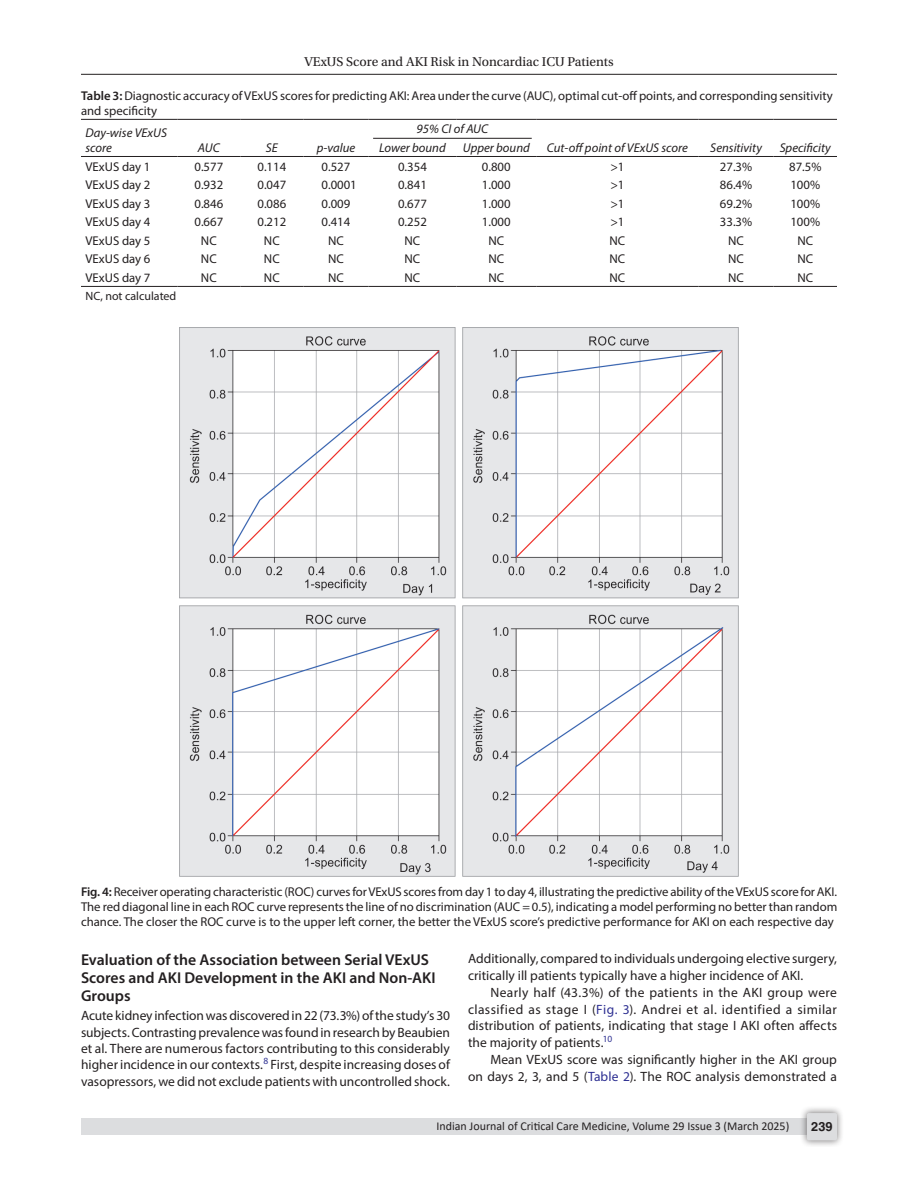
<style>
.page{position:relative;width:918px;height:1188px;background:#fff}
.page>*{position:absolute;margin:0;border:0;box-sizing:border-box;transform-origin:0 0}
.Head-2{font:600 15.75px/18px "Myriad Pro";color:#231f20}
.Para-NoIndent{font:13.5px/16.4px "Myriad Pro";color:#231f20;text-align:justify}
.Para-Indent{font:13.5px/16.8px "Myriad Pro";letter-spacing:.005em;color:#231f20;text-align:justify}
.t1{font:13.5px "Utopia Std";color:#231f20}
.FigCaption{font:12.75px/15.3px "Myriad Pro";color:#231f20;text-align:justify}
.TableBody{font:12.75px "Myriad Pro";color:#231f20}
.TableCaption{font:12.75px/15.3px "Myriad Pro";color:#231f20}
.TableHeader{font:italic 12.75px/15.3px "Myriad Pro";color:#231f20}
.t2{font:700 12.75px "Helvetica LT Std";color:#231f20}
.t3{font:12px "Calibri";color:#231f20}
.TableFootNote{font:12px "Myriad Pro";color:#231f20}
.s1{font-weight:600}
.s2{color:#2e3092}
</style>
<div class="page">
<hr style="left:81px;top:74px;width:756px;height:1px;background:#231f20">
<div style="left:81px;top:1119px;width:756px;height:16px;background:#dcdddf"></div>
<div style="left:800px;top:1106px;width:44px;height:41px;background:#231f20;opacity:.61"></div>
<div style="left:807px;top:1113px;width:30px;height:27px;background:#dcdddf;border-radius:2px"></div>
<img style="left:179px;top:328px;width:560px;height:549px">
<hr style="left:81px;top:119px;width:96px;height:1px;background:#231f20">
<hr style="left:177px;top:119px;width:63px;height:1px;background:#231f20">
<hr style="left:240px;top:119px;width:63px;height:1px;background:#231f20">
<hr style="left:303px;top:119px;width:66px;height:1px;background:#231f20">
<hr style="left:369px;top:119px;width:87px;height:1px;background:#231f20">
<hr style="left:456px;top:119px;width:80px;height:1px;background:#231f20">
<hr style="left:536px;top:119px;width:163px;height:1px;background:#231f20">
<hr style="left:699px;top:119px;width:75px;height:1px;background:#231f20">
<hr style="left:774px;top:119px;width:63px;height:1px;background:#231f20">
<hr style="left:81px;top:156px;width:96px;height:1px;background:#231f20">
<hr style="left:177px;top:156px;width:63px;height:1px;background:#231f20">
<hr style="left:240px;top:156px;width:63px;height:1px;background:#231f20">
<hr style="left:303px;top:156px;width:66px;height:1px;background:#231f20">
<hr style="left:369px;top:156px;width:87px;height:1px;background:#231f20">
<hr style="left:456px;top:156px;width:80px;height:1px;background:#231f20">
<hr style="left:536px;top:156px;width:163px;height:1px;background:#231f20">
<hr style="left:699px;top:156px;width:75px;height:1px;background:#231f20">
<hr style="left:774px;top:156px;width:63px;height:1px;background:#231f20">
<hr style="left:81px;top:286px;width:96px;height:1px;background:#231f20">
<hr style="left:177px;top:286px;width:63px;height:1px;background:#231f20">
<hr style="left:240px;top:286px;width:63px;height:1px;background:#231f20">
<hr style="left:303px;top:286px;width:66px;height:1px;background:#231f20">
<hr style="left:369px;top:286px;width:87px;height:1px;background:#231f20">
<hr style="left:456px;top:286px;width:80px;height:1px;background:#231f20">
<hr style="left:536px;top:286px;width:163px;height:1px;background:#231f20">
<hr style="left:699px;top:286px;width:75px;height:1px;background:#231f20">
<hr style="left:774px;top:286px;width:63px;height:1px;background:#231f20">
<hr style="left:373px;top:138px;width:159px;height:1px;background:#231f20">
<p class="t1" style="left:304px;top:55px;width:311px">VExUS Score and AKI Risk in Noncardiac ICU Patients</p>
<p class="TableCaption" style="left:81px;top:87px;width:753px"><span class="s1">Table 3:</span> Diagnostic accuracy of VExUS scores for predicting AKI: Area under the curve (AUC), optimal cut-off points, and corresponding sensitivity and specificity</p>
<p class="TableHeader" style="left:86px;top:125px;width:83px">Day-wise VExUS score</p>
<p class="TableHeader" style="left:417px;top:121px;width:73px">95% CI of AUC</p>
<p class="TableHeader" style="left:379px;top:140px;width:68px">Lower bound</p>
<p class="TableHeader" style="left:463px;top:140px;width:69px">Upper bound</p>
<p class="TableHeader" style="left:547px;top:140px;width:143px">Cut-off point of VExUS score</p>
<p class="TableHeader" style="left:710px;top:140px;width:53px">Sensitivity</p>
<p class="TableHeader" style="left:780px;top:140px;width:53px">Specificity</p>
<p class="TableHeader" style="left:198px;top:140px;width:23px">AUC</p>
<p class="TableHeader" style="left:266px;top:140px;width:13px">SE</p>
<p class="TableHeader" style="left:317px;top:140px;width:40px">p-value</p>
<p class="TableBody" style="left:86px;top:158px;width:67px">VExUS day 1</p>
<p class="TableBody" style="left:194px;top:158px;width:30px">0.577</p>
<p class="TableBody" style="left:257px;top:158px;width:30px">0.114</p>
<p class="TableBody" style="left:322px;top:158px;width:30px">0.527</p>
<p class="TableBody" style="left:398px;top:158px;width:30px">0.354</p>
<p class="TableBody" style="left:482px;top:158px;width:30px">0.800</p>
<p class="TableBody" style="left:610px;top:158px;width:16px">&gt;1</p>
<p class="TableBody" style="left:720px;top:158px;width:34px">27.3%</p>
<p class="TableBody" style="left:789px;top:158px;width:34px">87.5%</p>
<p class="TableBody" style="left:86px;top:177px;width:67px">VExUS day 2</p>
<p class="TableBody" style="left:194px;top:177px;width:30px">0.932</p>
<p class="TableBody" style="left:257px;top:177px;width:30px">0.047</p>
<p class="TableBody" style="left:322px;top:177px;width:37px">0.0001</p>
<p class="TableBody" style="left:398px;top:177px;width:30px">0.841</p>
<p class="TableBody" style="left:482px;top:177px;width:30px">1.000</p>
<p class="TableBody" style="left:610px;top:177px;width:16px">&gt;1</p>
<p class="TableBody" style="left:720px;top:177px;width:34px">86.4%</p>
<p class="TableBody" style="left:790px;top:177px;width:31px">100%</p>
<p class="TableBody" style="left:86px;top:196px;width:67px">VExUS day 3</p>
<p class="TableBody" style="left:194px;top:196px;width:30px">0.846</p>
<p class="TableBody" style="left:257px;top:196px;width:30px">0.086</p>
<p class="TableBody" style="left:322px;top:196px;width:30px">0.009</p>
<p class="TableBody" style="left:398px;top:196px;width:30px">0.677</p>
<p class="TableBody" style="left:482px;top:196px;width:30px">1.000</p>
<p class="TableBody" style="left:610px;top:196px;width:16px">&gt;1</p>
<p class="TableBody" style="left:720px;top:196px;width:34px">69.2%</p>
<p class="TableBody" style="left:790px;top:196px;width:31px">100%</p>
<p class="TableBody" style="left:86px;top:214px;width:67px">VExUS day 4</p>
<p class="TableBody" style="left:194px;top:214px;width:30px">0.667</p>
<p class="TableBody" style="left:257px;top:214px;width:30px">0.212</p>
<p class="TableBody" style="left:322px;top:214px;width:30px">0.414</p>
<p class="TableBody" style="left:398px;top:214px;width:30px">0.252</p>
<p class="TableBody" style="left:482px;top:214px;width:30px">1.000</p>
<p class="TableBody" style="left:610px;top:214px;width:16px">&gt;1</p>
<p class="TableBody" style="left:720px;top:214px;width:34px">33.3%</p>
<p class="TableBody" style="left:790px;top:214px;width:31px">100%</p>
<p class="TableBody" style="left:86px;top:233px;width:67px">VExUS day 5</p>
<p class="TableBody" style="left:201px;top:233px;width:17px">NC</p>
<p class="TableBody" style="left:264px;top:233px;width:17px">NC</p>
<p class="TableBody" style="left:328px;top:233px;width:17px">NC</p>
<p class="TableBody" style="left:405px;top:233px;width:17px">NC</p>
<p class="TableBody" style="left:488px;top:233px;width:17px">NC</p>
<p class="TableBody" style="left:610px;top:233px;width:17px">NC</p>
<p class="TableBody" style="left:728px;top:233px;width:17px">NC</p>
<p class="TableBody" style="left:797px;top:233px;width:17px">NC</p>
<p class="TableBody" style="left:86px;top:251px;width:67px">VExUS day 6</p>
<p class="TableBody" style="left:201px;top:251px;width:17px">NC</p>
<p class="TableBody" style="left:264px;top:251px;width:17px">NC</p>
<p class="TableBody" style="left:328px;top:251px;width:17px">NC</p>
<p class="TableBody" style="left:405px;top:251px;width:17px">NC</p>
<p class="TableBody" style="left:488px;top:251px;width:17px">NC</p>
<p class="TableBody" style="left:610px;top:251px;width:17px">NC</p>
<p class="TableBody" style="left:728px;top:251px;width:17px">NC</p>
<p class="TableBody" style="left:797px;top:251px;width:17px">NC</p>
<p class="TableBody" style="left:86px;top:270px;width:67px">VExUS day 7</p>
<p class="TableBody" style="left:201px;top:270px;width:17px">NC</p>
<p class="TableBody" style="left:264px;top:270px;width:17px">NC</p>
<p class="TableBody" style="left:328px;top:270px;width:17px">NC</p>
<p class="TableBody" style="left:405px;top:270px;width:17px">NC</p>
<p class="TableBody" style="left:488px;top:270px;width:17px">NC</p>
<p class="TableBody" style="left:610px;top:270px;width:17px">NC</p>
<p class="TableBody" style="left:728px;top:270px;width:17px">NC</p>
<p class="TableBody" style="left:797px;top:270px;width:17px">NC</p>
<p class="TableFootNote" style="left:86px;top:289px;width:92px">NC, not calculated</p>
<p class="FigCaption" style="left:81px;top:883px;width:758px"><span class="s1">Fig. 4:</span> Receiver operating characteristic (ROC) curves for VExUS scores from day 1 to day 4, illustrating the predictive ability of the VExUS score for AKI.<br>The red diagonal line in each ROC curve represents the line of no discrimination (AUC = 0.5), indicating a model performing no better than random chance. The closer the ROC curve is to the upper left corner, the better the VExUS score’s predictive performance for AKI on each respective day</p>
<p class="Head-2" style="left:81px;top:950px;width:356px">Evaluation of the Association between Serial VExUS<br>Scores and AKI Development in the AKI and Non-AKI<br>Groups</p>
<p class="Para-NoIndent" style="left:81px;top:1007px;width:371px">Acute kidney infection was discovered in 22 (73.3%) of the study’s 30 subjects. Contrasting prevalence was found in research by Beaubien et al. There are numerous factors contributing to this considerably higher incidence in our contexts.<sup>8</sup> First, despite increasing doses of vasopressors, we did not exclude patients with uncontrolled shock.</p>
<p class="Para-NoIndent" style="left:468px;top:950px;width:370px;line-height:16.8px">Additionally, compared to individuals undergoing elective surgery, critically ill patients typically have a higher incidence of AKI.</p>
<p class="Para-Indent" style="left:468px;top:984px;width:371px;text-indent:22px">Nearly half (43.3%) of the patients in the AKI group were classified as stage I (<span class="s2">Fig. 3</span>). Andrei et al. identified a similar distribution of patients, indicating that stage I AKI often affects the majority of patients.<sup>10</sup></p>
<p class="Para-Indent" style="left:468px;top:1051px;width:371px;text-align:right">Mean VExUS score was significantly higher in the AKI group<br>on days 2, 3, and 5 (<span class="s2">Table 2</span>). The ROC analysis demonstrated a</p>
<p class="t3" style="left:436px;top:1117px;width:354px">Indian Journal of Critical Care Medicine, Volume 29 Issue 3 (March 2025)</p>
<p class="t2" style="left:811px;top:1119px;width:23px">239</p>
</div>
